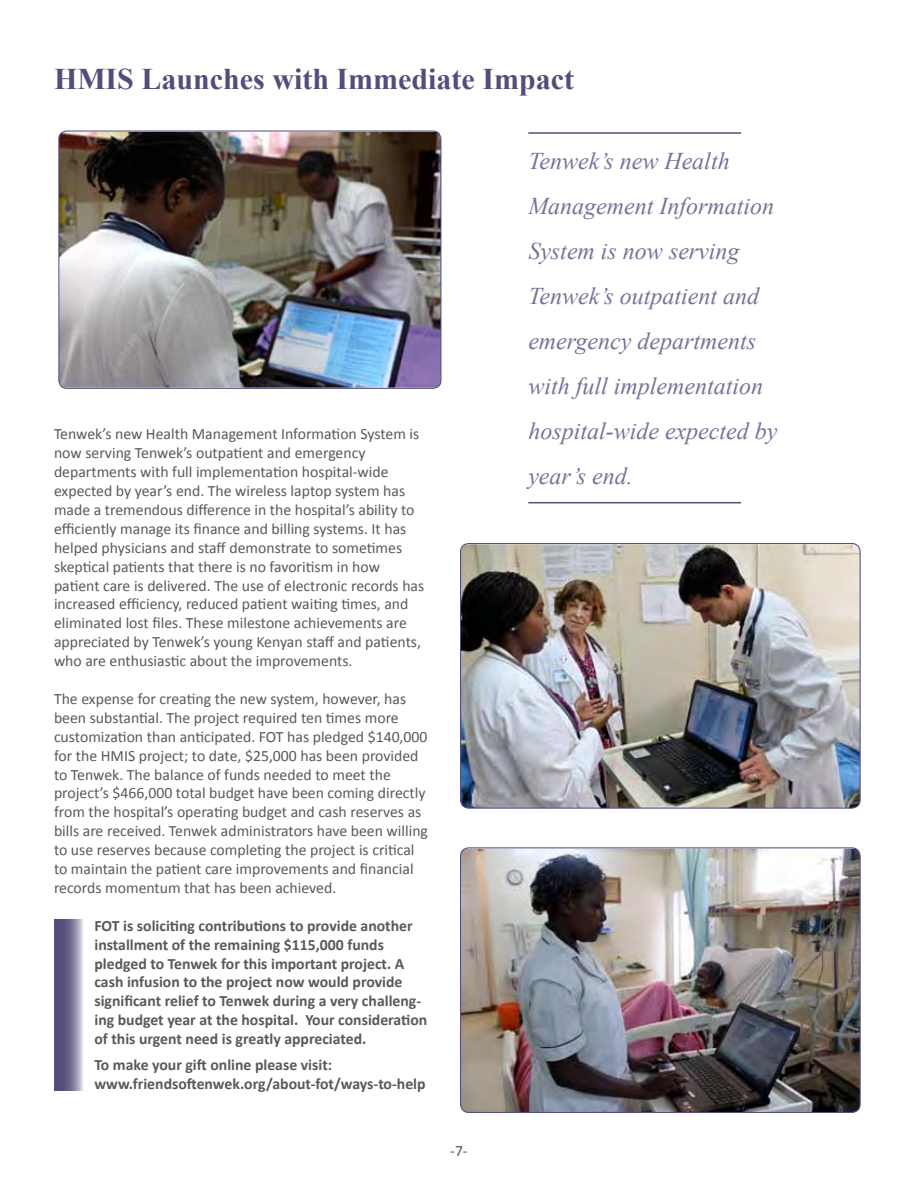
<style>
.page{position:relative;width:918px;height:1188px;background:#fff}
.page>*{position:absolute;margin:0;border:0;box-sizing:border-box;transform-origin:0 0}
.t1{font:700 30px "Times New Roman";color:#544d7c}
.t2{font:italic 24px/45px "Times New Roman";color:#767197}
.t3{font:15.75px/18.9px "Calibri";color:#58595b}
.t4{font:700 15.75px/18.9px "Calibri";color:#58595b}
</style>
<div class="page">
<img style="left:60px;top:132px;width:381px;height:256px">
<div style="left:58px;top:130px;width:383px;height:259px;border:1px solid #544d7c;border-radius:8px"></div>
<img style="left:461px;top:544px;width:399px;height:264px">
<div style="left:460px;top:543px;width:401px;height:266px;border:1px solid #544d7c;border-radius:8px"></div>
<img style="left:461px;top:849px;width:399px;height:263px">
<div style="left:460px;top:847px;width:401px;height:266px;border:1px solid #544d7c;border-radius:8px"></div>
<hr style="left:528px;top:132px;width:213px;height:2px;background:#544d7c">
<hr style="left:528px;top:502px;width:213px;height:1px;background:#544d7c">
<svg style="left:54px;top:919px;width:29px;height:172px;background:#7a7599"></svg>
<h1 class="t1" style="left:54px;top:58px;width:521px">HMIS Launches with Immediate Impact</h1>
<p class="t3" style="left:54px;top:425px;width:372px">Tenwek’s new Health Management Information System is now serving Tenwek’s outpatient and emergency departments with full implementation hospital-wide expected by year’s end. The wireless laptop system has made a tremendous difference in the hospital’s ability to efficiently manage its finance and billing systems. It has helped physicians and staff demonstrate to sometimes skeptical patients that there is no favoritism in how patient care is delivered. The use of electronic records has increased efficiency, reduced patient waiting times, and eliminated lost files. These milestone achievements are appreciated by Tenwek’s young Kenyan staff and patients, who are enthusiastic about the improvements.</p>
<p class="t3" style="left:54px;top:689px;width:376px">The expense for creating the new system, however, has been substantial. The project required ten times more customization than anticipated. FOT has pledged $140,000 for the HMIS project; to date, $25,000 has been provided to Tenwek. The balance of funds needed to meet the project’s $466,000 total budget have been coming directly from the hospital’s operating budget and cash reserves as bills are received. Tenwek administrators have been willing to use reserves because completing the project is critical to maintain the patient care improvements and financial records momentum that has been achieved.</p>
<p class="t4" style="left:94px;top:916px;width:334px">FOT is soliciting contributions to provide another installment of the remaining $115,000 funds pledged to Tenwek for this important project. A cash infusion to the project now would provide significant relief to Tenwek during a very challeng&shy;ing budget year at the hospital. Your consideration of this urgent need is greatly appreciated.</p>
<p class="t4" style="left:94px;top:1055px;width:333px">To make your gift online please visit: www.friendsoftenwek.org/about-fot/ways-to-help</p>
<p class="t3" style="left:450px;top:1142px;width:19px">-7-</p>
<h2 class="t2" style="left:528px;top:138px;width:251px">Tenwek’s new Health<br>Management Information<br>System is now serving<br>Tenwek’s outpatient and emergency departments with full implementation hospital-wide expected by year’s end.</h2>
</div>
